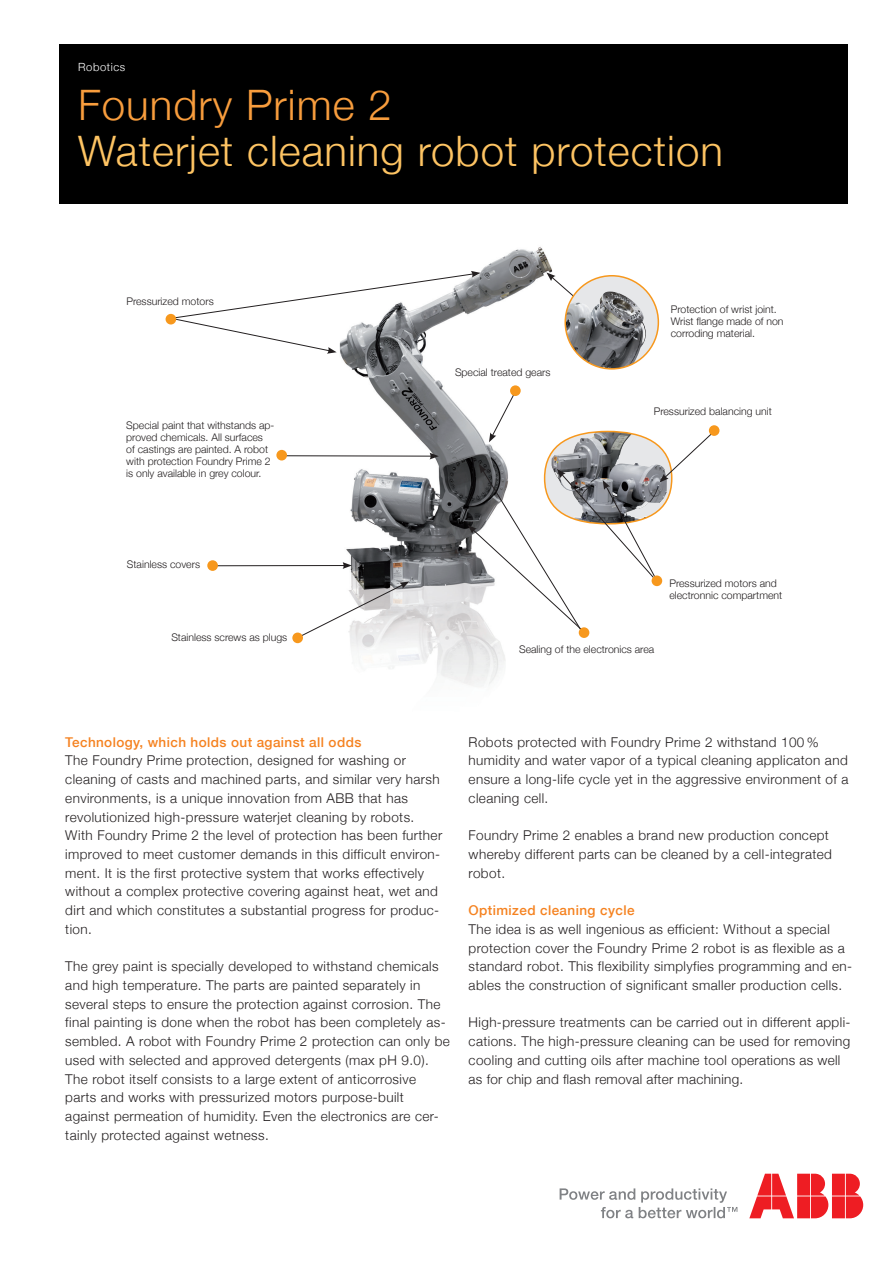
<style>
.page{position:relative;width:893px;height:1263px;background:#fff}
.page>*{position:absolute;margin:0;border:0;box-sizing:border-box;transform-origin:0 0}
.Smaller_cover_title{font:300 42px "Helvetica Neue";letter-spacing:.025em;color:#fec463}
.Smaller_cover_title-2{font:300 42px "Helvetica Neue";letter-spacing:.025em;color:#f89d3d}
.Body_Text{font:300 13.5px/18.8px "Helvetica Neue";letter-spacing:.03em;color:#231f20}
.Body_Text-2{font:500 13.5px "Helvetica Neue";letter-spacing:.03em;color:#f58220}
.Document_name{font:300 11.25px "Helvetica Neue";letter-spacing:.05em;color:#fff}
.Bildunterschrift{font:300 10.5px/12px "Helvetica Neue";color:#231f20}
</style>
<div class="page">
<svg style="left:560px;top:1188px;width:177px;height:30px"></svg>
<svg style="left:749px;top:1174px;width:114px;height:44px"></svg>
<div style="left:60px;top:45px;width:788px;height:159px;background:#000"></div>
<img style="left:327px;top:247px;width:226px;height:439px">
<svg style="left:169px;top:271px;width:311px;height:83px"></svg>
<svg style="left:546px;top:272px;width:43px;height:38px"></svg>
<hr style="left:278px;top:455px;width:154px;height:1px;background:#231f20">
<svg style="left:430px;top:453px;width:9px;height:6px"></svg>
<div style="left:565px;top:276px;width:93px;height:93px;background:#e6e7e9;border-radius:50%"></div>
<img style="left:565px;top:291px;width:81px;height:78px">
<div style="left:564px;top:275px;width:95px;height:95px;border:2px solid #f7981d;border-radius:50%"></div>
<div style="left:166px;top:314px;width:10px;height:10px;background:#f7981d;border-radius:50%"></div>
<div style="left:276px;top:450px;width:11px;height:10px;background:#f7981d;border-radius:50%"></div>
<div style="left:579px;top:627px;width:10px;height:11px;background:#f7981d;border-radius:50%"></div>
<hr style="left:215px;top:565px;width:130px;height:1px;background:#231f20">
<svg style="left:343px;top:562px;width:9px;height:7px"></svg>
<div style="left:207px;top:560px;width:11px;height:11px;background:#f7981d;border-radius:50%"></div>
<div style="left:709px;top:425px;width:10px;height:11px;background:#f7981d;border-radius:50%"></div>
<svg style="left:468px;top:390px;width:247px;height:244px"></svg>
<div style="left:510px;top:385px;width:11px;height:11px;background:#f7981d;border-radius:50%"></div>
<svg style="left:302px;top:581px;width:107px;height:57px"></svg>
<div style="left:292px;top:632px;width:11px;height:11px;background:#f7981d;border-radius:50%"></div>
<p class="Document_name" style="left:78px;top:61px;width:49px">Robotics</p>
<p class="Smaller_cover_title-2" style="left:78px;top:80px;width:315px">Foundry Prime 2</p>
<p class="Smaller_cover_title" style="left:78px;top:125px;width:646px">Waterjet cleaning robot protection</p>
<p class="Bildunterschrift" style="left:126px;top:295px;width:89px">Pressurized motors</p>
<p class="Bildunterschrift" style="left:126px;top:419px;width:150px">Special paint that withstands ap&shy;proved chemicals. All surfaces<br>of castings are painted. A robot with protection Foundry Prime 2 is only available in grey colour.</p>
<p class="Bildunterschrift" style="left:127px;top:558px;width:75px">Stainless covers</p>
<p class="Bildunterschrift" style="left:171px;top:631px;width:117px">Stainless screws as plugs</p>
<p class="Bildunterschrift" style="left:455px;top:366px;width:97px">Special treated gears</p>
<p class="Bildunterschrift" style="left:671px;top:303px;width:107px">Protection of wrist joint.</p>
<p class="Bildunterschrift" style="left:671px;top:315px;width:114px">Wrist flange made of non corroding material.</p>
<p class="Bildunterschrift" style="left:654px;top:405px;width:120px">Pressurized balancing unit</p>
<p class="Bildunterschrift" style="left:669px;top:577px;width:114px">Pressurized motors and electronnic compartment</p>
<p class="Bildunterschrift" style="left:519px;top:643px;width:137px">Sealing of the electronics area</p>
<p class="Body_Text-2" style="left:65px;top:734px;width:298px">Technology, which holds out against all odds</p>
<p class="Body_Text" style="left:65px;top:751px;width:378px">The Foundry Prime protection, designed for washing or cleaning of casts and machined parts, and similar very harsh environments, is a unique innovation from ABB that has revolutionized high-pressure waterjet cleaning by robots.<br>With Foundry Prime 2 the level of protection has been further improved to meet customer demands in this difficult environ&shy;ment. It is the first protective system that works effectively without a complex protective covering against heat, wet and dirt and which constitutes a substantial progress for produc&shy;tion.</p>
<p class="Body_Text" style="left:65px;top:957px;width:386px">The grey paint is specially developed to withstand chemicals and high temperature. The parts are painted separately in several steps to ensure the protection against corrosion. The final painting is done when the robot has been completely as&shy;sembled. A robot with Foundry Prime 2 protection can only be used with selected and approved detergents (max pH 9.0).</p>
<p class="Body_Text" style="left:65px;top:1069px;width:375px">The robot itself consists to a large extent of anticorrosive parts and works with pressurized motors purpose-built against permeation of humidity. Even the electronics are cer&shy;tainly protected against wetness.</p>
<p class="Body_Text" style="left:469px;top:732px;width:381px">Robots protected with Foundry Prime 2 withstand 100 % humidity and water vapor of a typical cleaning applicaton and ensure a long-life cycle yet in the aggressive environment of a cleaning cell.</p>
<p class="Body_Text" style="left:469px;top:826px;width:365px">Foundry Prime 2 enables a brand new production concept whereby different parts can be cleaned by a cell-integrated robot.</p>
<p class="Body_Text-2" style="left:469px;top:902px;width:167px">Optimized cleaning cycle</p>
<p class="Body_Text" style="left:469px;top:919px;width:385px">The idea is as well ingenious as efficient: Without a special protection cover the Foundry Prime 2 robot is as flexible as a standard robot. This flexibility simplyfies programming and en&shy;ables the construction of significant smaller production cells.</p>
<p class="Body_Text" style="left:469px;top:1013px;width:383px">High-pressure treatments can be carried out in different appli&shy;cations. The high-pressure cleaning can be used for removing cooling and cutting oils after machine tool operations as well as for chip and flash removal after machining.</p>
</div>
